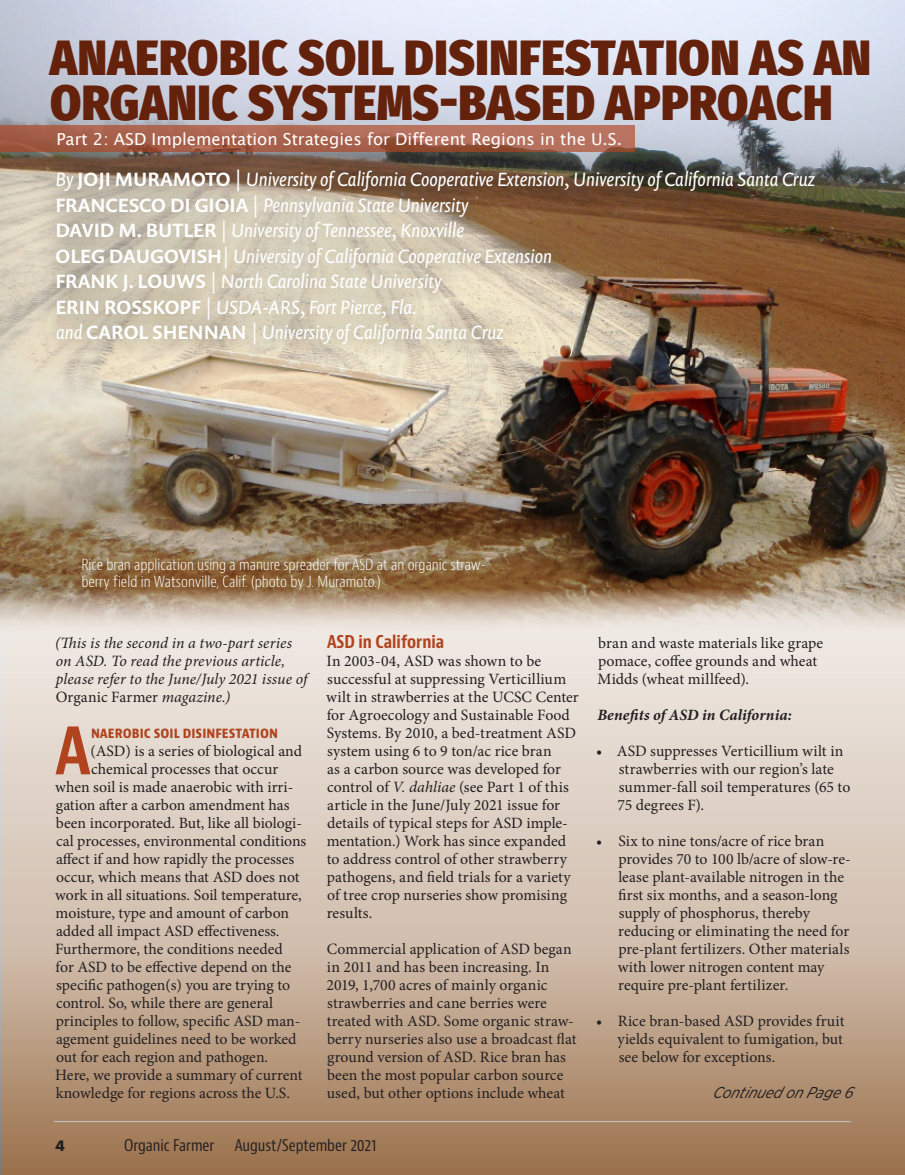
<style>
.page{position:relative;width:905px;height:1175px;background:#fff}
.page>*{position:absolute;margin:0;border:0;box-sizing:border-box;transform-origin:0 0}
.DROP_CAP{font:700 condensed 63.6px "Bernino Sans";color:#b1431e}
.PHOTO_CAPTIONS{font:800 49.5px/44.5px "Fira Sans Condensed";letter-spacing:.01em;color:#64210b}
.PHOTO_CAPTIONS-2{font:italic 19.5px/25.5px "Prenton RP Pro";color:#fff}
.SUBHEADS{font:700 condensed 17.25px "Bernino Sans";color:#b1431e}
.PHOTO_CAPTIONS-3{font:16.5px "Lucida Sans Unicode";color:#fff}
.BODY_TEXT{font:15.75px/18px "Minion Pro";color:#231f20}
.DROP_CAP-2{font:15.75px "Minion Pro";color:#231f20}
.BODY_TEXT-2{font:italic 15.75px/18px "Minion Pro";color:#231f20}
.t1{font:condensed 15.75px "Bernino Sans";color:#231f20}
.DROP_CAP-3{font:700 condensed 15.75px "Bernino Sans";color:#b1431e}
.BODY_TEXT-3{font:italic 700 15.75px "Minion Pro";letter-spacing:.005em;color:#231f20}
.t2{font:italic 15.75px "Gotham Narrow";color:#231f20}
.t3{font:700 15.75px "Futura PT";color:#231f20}
.PHOTO_CAPTIONS-4{font:300 condensed 15px/16.5px "Bernino Sans";color:#fff}
.s1{font-weight:500;font-style:normal}
.s2{font-style:normal}
.s3{font-style:italic}
</style>
<div class="page">
<svg style="left:0;top:635px;width:904px;height:539px"></svg>
<img style="left:0;top:0;width:904px;height:635px">
<svg style="left:0;top:125px;width:635px;height:26px"></svg>
<div style="left:35px;top:150px;width:800px;height:214px;background:#231f20;opacity:.75"></div>
<hr style="left:54px;top:1120px;width:796px;height:2px;background:#bfbebe">
<p class="PHOTO_CAPTIONS" style="left:50px;top:31px;width:822px">ANAEROBIC SOIL DISINFESTATION AS AN<br>ORGANIC SYSTEMS-BASED APPROACH</p>
<p class="PHOTO_CAPTIONS-3" style="left:56px;top:126px;width:567px">Part 2: ASD Implementation Strategies for Different Regions in the U.S.</p>
<p class="PHOTO_CAPTIONS-2" style="left:55px;top:166px;width:761px">By <span class="s1">JOJI MURAMOTO |</span> University of California Cooperative Extension, University of California Santa Cruz<br><span class="s1">FRANCESCO DI GIOIA</span> | Pennsylvania State University</p>
<p class="PHOTO_CAPTIONS-2" style="left:55px;top:217px;width:498px"><span class="s1">DAVID M. BUTLER</span> | University of Tennessee, Knoxville<br><span class="s1">OLEG DAUGOVISH</span>| University of California Cooperative Extension<br><span class="s1">FRANK J. LOUWS</span> | North Carolina State University</p>
<p class="PHOTO_CAPTIONS-2" style="left:55px;top:293px;width:363px"><span class="s1">ERIN ROSSKOPF</span> | USDA-ARS, Fort Pierce, Fla.</p>
<p class="PHOTO_CAPTIONS-2" style="left:56px;top:319px;width:449px">and <span class="s1">CAROL SHENNAN</span> | University of California Santa Cruz</p>
<p class="PHOTO_CAPTIONS-4" style="left:81px;top:557px;width:406px">Rice bran application using a manure spreader for ASD at an organic straw&shy;berry field in Watsonville, Calif. (photo by J. Muramoto.)</p>
<p class="BODY_TEXT-2" style="left:55px;top:634px;width:254px">(This is the second in a two-part series on ASD. To read the previous article, please refer to the June/July 2021 issue of <span class="s2">Organic Farmer</span> magazine.)</p>
<p class="DROP_CAP" style="left:55px;top:712px;width:37px">A</p>
<p class="DROP_CAP-3" style="left:91px;top:723px;width:188px">naerobic soil disinfestation</p>
<p class="DROP_CAP-2" style="left:90px;top:740px;width:213px">(ASD) is a series of biological and</p>
<p class="DROP_CAP-2" style="left:91px;top:758px;width:188px">chemical processes that occur</p>
<p class="DROP_CAP-2" style="left:55px;top:776px;width:240px">when soil is made anaerobic with irri-</p>
<p class="DROP_CAP-2" style="left:56px;top:794px;width:235px">gation after a carbon amendment has</p>
<p class="DROP_CAP-2" style="left:56px;top:812px;width:248px">been incorporated. But, like all biologi-</p>
<p class="DROP_CAP-2" style="left:56px;top:830px;width:252px">cal processes, environmental conditions</p>
<p class="DROP_CAP-2" style="left:56px;top:848px;width:240px">affect if and how rapidly the processes</p>
<p class="DROP_CAP-2" style="left:56px;top:866px;width:245px">occur, which means that ASD does not</p>
<p class="DROP_CAP-2" style="left:55px;top:884px;width:248px">work in all situations. Soil temperature,</p>
<p class="DROP_CAP-2" style="left:56px;top:902px;width:235px">moisture, type and amount of carbon</p>
<p class="DROP_CAP-2" style="left:56px;top:920px;width:225px">added all impact ASD effectiveness.</p>
<p class="DROP_CAP-2" style="left:55px;top:938px;width:229px">Furthermore, the conditions needed</p>
<p class="DROP_CAP-2" style="left:56px;top:956px;width:237px">for ASD to be effective depend on the</p>
<p class="DROP_CAP-2" style="left:56px;top:974px;width:235px">specific pathogen(s) you are trying to</p>
<p class="DROP_CAP-2" style="left:56px;top:992px;width:219px">control. So, while there are general</p>
<p class="DROP_CAP-2" style="left:56px;top:1010px;width:246px">principles to follow, specific ASD man-</p>
<p class="DROP_CAP-2" style="left:56px;top:1028px;width:242px">agement guidelines need to be worked</p>
<p class="DROP_CAP-2" style="left:56px;top:1046px;width:214px">out for each region and pathogen.</p>
<p class="DROP_CAP-2" style="left:55px;top:1064px;width:249px">Here, we provide a summary of current</p>
<p class="DROP_CAP-2" style="left:56px;top:1082px;width:236px">knowledge for regions across the U.S.</p>
<p class="SUBHEADS" style="left:327px;top:631px;width:119px">ASD in California</p>
<p class="BODY_TEXT" style="left:326px;top:652px;width:254px">In 2003-04, ASD was shown to be successful at suppressing Verticillium wilt in strawberries at the UCSC Center for Agroecology and Sustainable Food Systems. By 2010, a bed-treatment ASD system using 6 to 9 ton/ac rice bran<br>as a carbon source was developed for control of <span class="s3">V. dahliae</span> (see Part 1 of this article in the June/July 2021 issue for details of typical steps for ASD imple&shy;mentation.) Work has since expanded to address control of other strawberry pathogens, and field trials for a variety of tree crop nurseries show promising results.</p>
<p class="BODY_TEXT" style="left:326px;top:940px;width:252px">Commercial application of ASD began in 2011 and has been increasing. In 2019, 1,700 acres of mainly organic strawberries and cane berries were treated with ASD. Some organic straw&shy;berry nurseries also use a broadcast flat ground version of ASD. Rice bran has been the most popular carbon source used, but other options include wheat</p>
<p class="t3" style="left:56px;top:1135px;width:11px">4</p>
<p class="t1" style="left:124px;top:1135px;width:92px">Organic Farmer</p>
<p class="t1" style="left:235px;top:1135px;width:143px">August/September 2021</p>
<p class="BODY_TEXT" style="left:597px;top:634px;width:227px">bran and waste materials like grape pomace, coffee grounds and wheat<br>Midds (wheat millfeed).</p>
<p class="BODY_TEXT-3" style="left:597px;top:704px;width:196px">Benefits of ASD in California:</p>
<p class="BODY_TEXT" style="left:617px;top:742px;width:234px;text-indent:-21px">• ASD suppresses Verticillium wilt in strawberries with our region’s late summer-fall soil temperatures (65 to<br>75 degrees F).</p>
<p class="BODY_TEXT" style="left:617px;top:832px;width:234px;text-indent:-22px">• Six to nine tons/acre of rice bran provides 70 to 100 lb/acre of slow-re&shy;lease plant-available nitrogen in the first six months, and a season-long supply of phosphorus, thereby reducing or eliminating the need for pre-plant fertilizers. Other materials with lower nitrogen content may require pre-plant fertilizer.</p>
<p class="BODY_TEXT" style="left:617px;top:1012px;width:228px;text-align:justify;text-indent:-21px">• Rice bran-based ASD provides fruit yields equivalent to fumigation, but see below for exceptions.</p>
<p class="t2" style="left:712px;top:1083px;width:146px">ContinuedonPage6</p>
</div>
